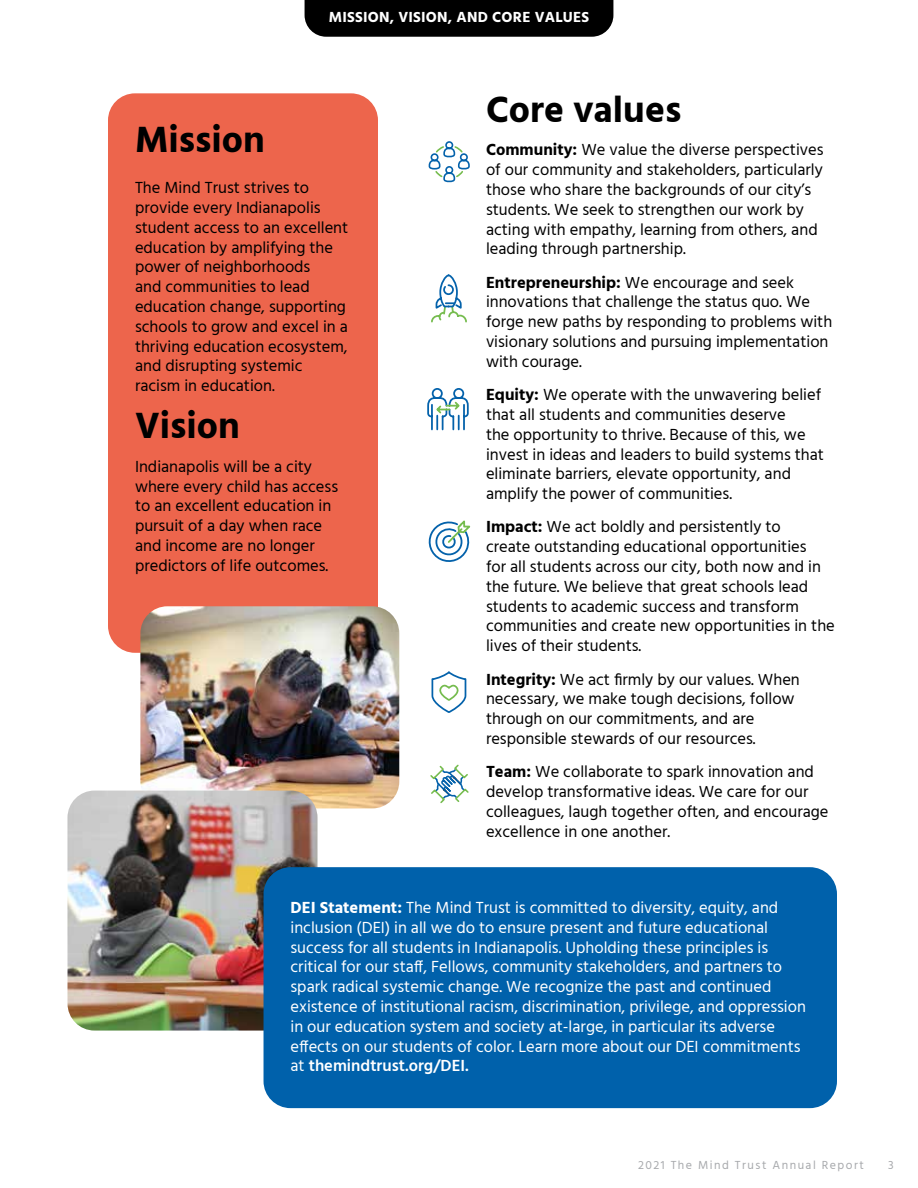
<style>
.page{position:relative;width:918px;height:1188px;background:#fff}
.page>*{position:absolute;margin:0;border:0;box-sizing:border-box;transform-origin:0 0}
.t1{font:700 37.5px "Hind";color:#000}
.t2{font:16.5px/19.8px "Hind";color:#000}
.t3{font:16.5px/19.8px "Hind";color:#fff}
.t4{font:700 15px "Hind";letter-spacing:.015em;color:#fff}
.t5{font:12px "Hind";letter-spacing:.125em;color:#a7a9ac}
.s1{font-weight:700}
.s2{font-weight:600}
</style>
<div class="page">
<div style="left:108px;top:93px;width:270px;height:560px;background:#ed654c;border-radius:27px"></div>
<svg style="left:431px;top:274px;width:36px;height:49px"></svg>
<svg style="left:429px;top:141px;width:41px;height:41px"></svg>
<img style="left:140px;top:606px;width:259px;height:202px">
<img style="left:68px;top:791px;width:250px;height:240px">
<div style="left:264px;top:867px;width:573px;height:241px;background:#0061ab;border-radius:27px"></div>
<svg style="left:427px;top:388px;width:42px;height:42px"></svg>
<svg style="left:429px;top:521px;width:41px;height:41px"></svg>
<svg style="left:432px;top:671px;width:34px;height:42px"></svg>
<svg style="left:430px;top:765px;width:39px;height:38px"></svg>
<div style="left:305px;top:0;width:308px;height:37px;background:#000"></div>
<p class="t4" style="left:329px;top:8px;width:262px">MISSION, VISION, AND CORE VALUES</p>
<h1 class="t1" style="left:135px;top:118px;width:131px">Mission</h1>
<p class="t2" style="left:135px;top:179px;width:215px">The Mind Trust strives to provide every Indianapolis student access to an excellent education by amplifying the power of neighborhoods<br>and communities to lead education change, supporting schools to grow and excel in a thriving education ecosystem, and disrupting systemic racism in education.</p>
<h1 class="t1" style="left:135px;top:404px;width:106px">Vision</h1>
<p class="t2" style="left:135px;top:457px;width:205px">Indianapolis will be a city where every child has access to an excellent education in pursuit of a day when race and income are no longer predictors of life outcomes.</p>
<h1 class="t1" style="left:486px;top:87px;width:197px">Core values</h1>
<p class="t2" style="left:486px;top:141px;width:339px"><span class="s1">Community:</span> We value the diverse perspectives of our community and stakeholders, particularly those who share the backgrounds of our city’s students. We seek to strengthen our work by acting with empathy, learning from others, and leading through partnership.</p>
<p class="t2" style="left:486px;top:273px;width:348px"><span class="s1">Entrepreneurship:</span> We encourage and seek innovations that challenge the status quo. We forge new paths by responding to problems with visionary solutions and pursuing implementation with courage.</p>
<p class="t2" style="left:486px;top:386px;width:340px"><span class="s1">Equity:</span> We operate with the unwavering belief that all students and communities deserve<br>the opportunity to thrive. Because of this, we invest in ideas and leaders to build systems that eliminate barriers, elevate opportunity, and amplify the power of communities.</p>
<p class="t2" style="left:486px;top:518px;width:350px"><span class="s1">Impact:</span> We act boldly and persistently to<br>create outstanding educational opportunities<br>for all students across our city, both now and in the future. We believe that great schools lead students to academic success and transform communities and create new opportunities in the lives of their students.</p>
<p class="t2" style="left:486px;top:670px;width:315px"><span class="s1">Integrity:</span> We act firmly by our values. When necessary, we make tough decisions, follow through on our commitments, and are responsible stewards of our resources.</p>
<p class="t2" style="left:486px;top:763px;width:344px"><span class="s1">Team:</span> We collaborate to spark innovation and develop transformative ideas. We care for our colleagues, laugh together often, and encourage excellence in one another.</p>
<p class="t3" style="left:291px;top:899px;width:517px"><span class="s1">DEI Statement:</span> The Mind Trust is committed to diversity, equity, and inclusion (DEI) in all we do to ensure present and future educational success for all students in Indianapolis. Upholding these principles is critical for our staff, Fellows, community stakeholders, and partners to spark radical systemic change. We recognize the past and continued existence of institutional racism, discrimination, privilege, and oppression in our education system and society at-large, in particular its adverse effects on our students of color. Learn more about our DEI commitments at <span class="s2">themindtrust.org/DEI.</span></p>
<p class="t5" style="left:638px;top:1157px;width:227px">2021 The Mind Trust Annual Report</p>
<p class="t5" style="left:888px;top:1157px;width:7px">3</p>
</div>
